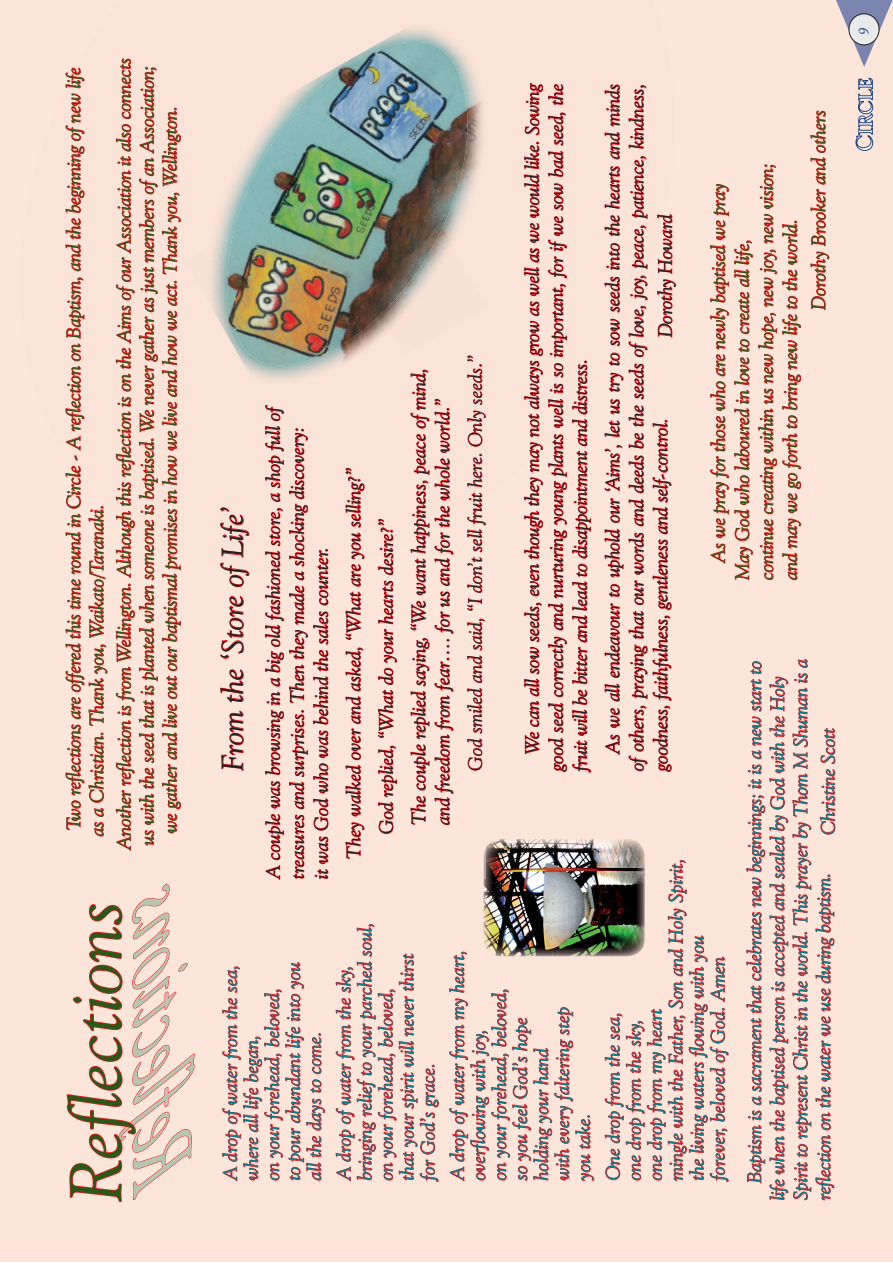
<style>
.page{position:relative;width:893px;height:1263px;background:#fff}
.page>*{position:absolute;margin:0;border:0;box-sizing:border-box;transform-origin:0 0}
.t1{font:italic 72px "Goudy Old Style BT";letter-spacing:.02em;color:#2b5819}
.t2{font:italic 30px "Goudy Old Style BT";letter-spacing:.01em;color:#231f20}
.t3{font:italic 19.2px/24px "Goudy Old Style BT";letter-spacing:.01em;color:#231f20}
.t4{font:italic 19.2px/21px "Goudy Old Style BT";letter-spacing:.01em;color:#007e8d}
.t5{font:italic 19.2px/24px "Goudy Old Style BT";color:#2b5819}
.t6{font:italic 300 15px "Adobe Jenson Pro";color:#083575}
</style>
<div class="page">
<div style="left:0;top:0;width:893px;height:1261px;background:#fde5da"></div>
<img style="left:284px;top:150px;width:128px;height:125px">
<img style="left:282px;top:275px;width:75px;height:38px">
<img style="left:257px;top:262px;width:25px;height:16px">
<img style="left:311px;top:150px;width:16px;height:24px">
<img style="left:361px;top:150px;width:51px;height:34px">
<img style="left:216px;top:129px;width:95px;height:133px">
<img style="left:263px;top:27px;width:170px;height:123px">
<img style="left:412px;top:31px;width:71px;height:194px">
<img style="left:209px;top:233px;width:48px;height:45px">
<img style="left:209px;top:278px;width:112px;height:103px">
<img style="left:417px;top:160px;width:66px;height:65px">
<img style="left:357px;top:225px;width:103px;height:88px">
<img style="left:297px;top:313px;width:106px;height:68px">
<svg style="left:836px;top:0;width:57px;height:67px"></svg>
<div style="left:849px;top:14px;width:30px;height:31px;background:#e9eaeb;border-radius:50%"></div>
<div style="left:849px;top:14px;width:30px;height:31px;border:1px solid #231f20;border-radius:50%"></div>
<svg style="left:855px;top:78px;width:18px;height:73px"></svg>
<svg style="left:467px;top:355px;width:19px;height:416px"></svg>
<img style="left:483px;top:839px;width:162px;height:118px;border-radius:18px">
<img style="left:483px;top:848px;width:3px;height:31px">
<p class="t5" style="left:63px;top:836px;width:771px;line-height:23.1px;text-indent:6px;rotate:-90deg">Two reflections are offered this time round in Circle - A reflection on Baptism, and the beginning of new life as a Christian. Thank you, Waikato/Taranaki.</p>
<p class="t5" style="left:113px;top:850px;width:793px;rotate:-90deg">Another reflection is from Wellington. Although this reflection is on the Aims of our Association it also connects</p>
<p class="t5" style="left:136px;top:845px;width:781px;rotate:-90deg">us with the seed that is planted when someone is baptised. We never gather as just members of an Association;</p>
<p class="t5" style="left:159px;top:833px;width:729px;rotate:-90deg">we gather and live out our baptismal promises in how we live and how we act. Thank you, Wellington.</p>
<h1 class="t1" style="left:67px;top:1202px;width:303px;rotate:-90deg">Reflections</h1>
<h2 class="t2" style="left:221px;top:771px;width:265px;rotate:-90deg">From the ‘Store of Life’</h2>
<p class="t3" style="left:262px;top:879px;width:473px;rotate:-90deg">A couple was browsing in a big old fashioned store, a shop full of treasures and surprises. Then they made a shocking discovery:<br>it was God who was behind the sales counter.</p>
<p class="t4" style="left:221px;top:1180px;width:220px;rotate:-90deg">A drop of water from the sea, where all life began,<br>on your forehead, beloved,<br>to pour abundant life into you all the days to come.</p>
<p class="t3" style="left:521px;top:771px;width:689px;text-align:justify;text-indent:17px;rotate:-90deg">We can all sow seeds, even though they may not always grow as well as we would like. Sowing good seed correctly and nurturing young plants well is so important, for if we sow bad seed, the fruit will be bitter and lead to disappointment and distress.</p>
<p class="t3" style="left:602px;top:771px;width:689px;text-align:justify;text-indent:17px;rotate:-90deg">As we all endeavour to uphold our ‘Aims’, let us try to sow seeds into the hearts and minds of others, praying that our words and deeds be the seeds of love, joy, peace, patience, kindness, goodness, faithfulness, gentleness and self-control.</p>
<p class="t5" style="left:808px;top:310px;width:201px;rotate:-90deg">Dorothy Brooker and others</p>
<p class="t5" style="left:708px;top:580px;width:418px;text-indent:17px;rotate:-90deg">As we pray for those who are newly baptised we pray May God who laboured in love to create all life,<br>continue creating within us new hope, new joy, new vision; and may we go forth to bring new life to the world.</p>
<p class="t3" style="left:654px;top:337px;width:125px;rotate:-90deg">Dorothy Howard</p>
<p class="t3" style="left:428px;top:771px;width:417px;line-height:32.5px;text-indent:-54px;rotate:-90deg">and freedom from fear…. for us and for the whole world.”<br>God smiled and said, “I don’t sell fruit here. Only seeds.”</p>
<p class="t3" style="left:408px;top:825px;width:458px;rotate:-90deg">The couple replied saying, “We want happiness, peace of mind,</p>
<p class="t3" style="left:343px;top:859px;width:393px;rotate:-90deg">They walked over and asked, “What are you selling?”</p>
<p class="t3" style="left:375px;top:834px;width:317px;rotate:-90deg">God replied, “What do your hearts desire?”</p>
<p class="t4" style="left:744px;top:1200px;width:543px;line-height:23.1px;text-indent:17px;rotate:-90deg">Baptism is a sacrament that celebrates new beginnings; it is a new start to life when the baptised person is accepted and sealed by God with the Holy Spirit to represent Christ in the world. This prayer by Thom M Shuman is a reflection on the water we use during baptism.</p>
<p class="t4" style="left:819px;top:835px;width:108px;rotate:-90deg">Christine Scott</p>
<p class="t4" style="left:604px;top:1180px;width:323px;rotate:-90deg">One drop from the sea,<br>one drop from the sky,<br>one drop from my heart<br>mingle with the Father, Son and Holy Spirit, the living waters flowing with you<br>forever, beloved of God. Amen</p>
<p class="t4" style="left:335px;top:1180px;width:259px;rotate:-90deg">A drop of water from the sky, bringing relief to your parched soul, on your forehead, beloved,<br>that your spirit will never thirst<br>for God’s grace.</p>
<p class="t4" style="left:448px;top:1180px;width:232px;rotate:-90deg">A drop of water from my heart, overflowing with joy,<br>on your forehead, beloved,<br>so you feel God’s hope<br>holding your hand<br>with every faltering step<br>you take.</p>
<p class="t6" style="left:858px;top:35px;width:9px;rotate:-90deg">9</p>
</div>
